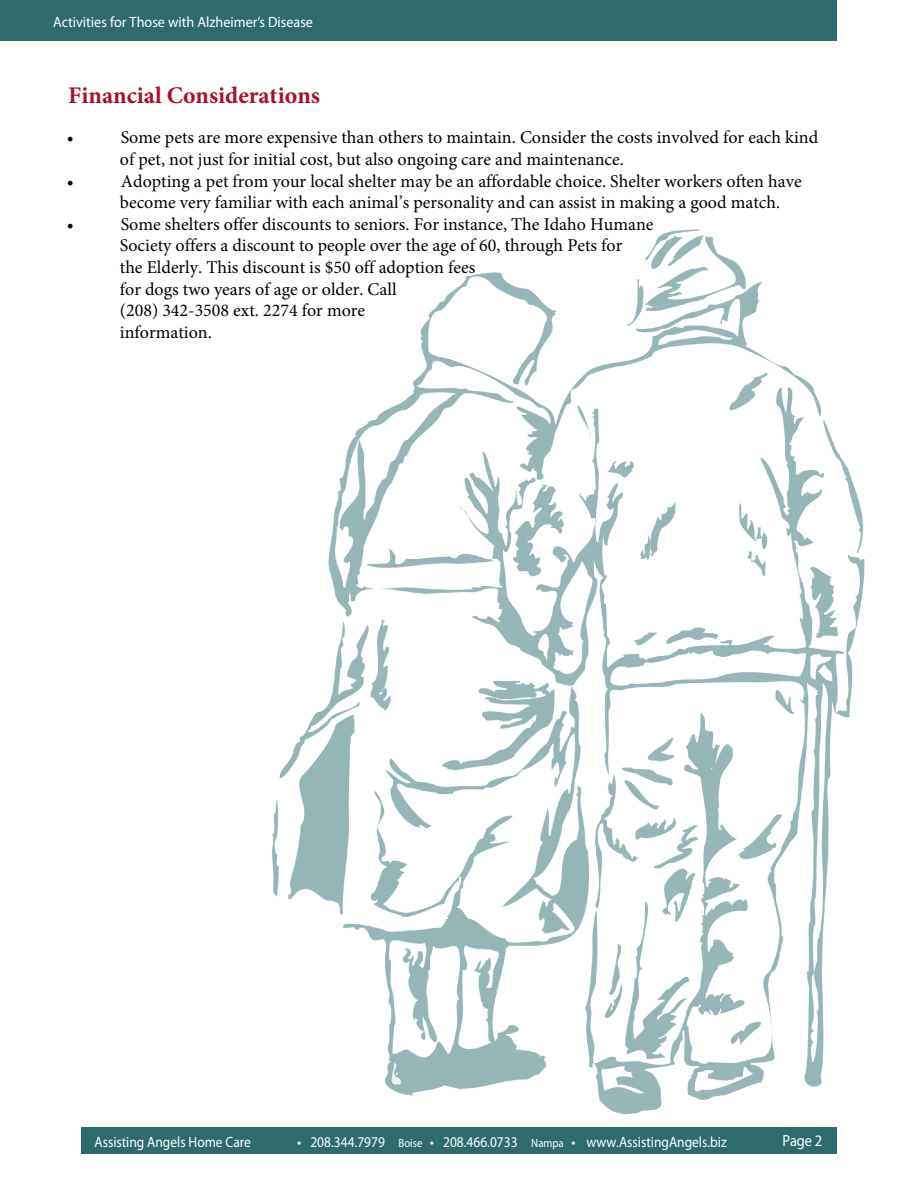
<style>
.page{position:relative;width:918px;height:1188px;background:#fff}
.page>*{position:absolute;margin:0;border:0;box-sizing:border-box;transform-origin:0 0}
.t1{font:700 23.85px "Minion Pro";color:#a7102a}
.t2{font:18px/21.6px "Minion Pro";color:#000}
.t3{font:300 16.05px "Frutiger";color:#fff;scale:.9 1}
.t4{font:700 15px "Frutiger";color:#fff}
.t5{font:900 15px "Frutiger";color:#fff;scale:.95 1}
.t6{font:900 15px "Frutiger";color:#fff;scale:.9 1}
.s1{font-weight:300;font-size:12px}
</style>
<div class="page">
<div style="left:0;top:0;width:837px;height:40px;background:#2d6b6d"></div>
<div style="left:81px;top:1127px;width:756px;height:27px;background:#2d6b6d"></div>
<img style="left:272px;top:229px;width:593px;height:886px">
<p class="t5" style="left:53px;top:13px;width:275px">Activities for Those with Alzheimer’s Disease</p>
<h1 class="t1" style="left:68px;top:78px;width:253px">Financial Considerations</h1>
<p class="t2" style="left:67px;top:127px;width:9px">•</p>
<p class="t2" style="left:120px;top:127px;width:700px">Some pets are more expensive than others to maintain. Consider the costs involved for each kind of pet, not just for initial cost, but also ongoing care and maintenance.</p>
<p class="t2" style="left:67px;top:170px;width:9px">•</p>
<p class="t2" style="left:120px;top:170px;width:683px">Adopting a pet from your local shelter may be an affordable choice. Shelter workers often have become very familiar with each animal’s personality and can assist in making a good match.</p>
<p class="t2" style="left:67px;top:213px;width:9px">•</p>
<p class="t2" style="left:120px;top:213px;width:535px">Some shelters offer discounts to seniors. For instance, The Idaho Humane Society offers a discount to people over the age of 60, through Pets for<br>the Elderly. This discount is $50 off adoption fees<br>for dogs two years of age or older. Call<br>(208) 342-3508 ext. 2274 for more<br>information.</p>
<p class="t6" style="left:94px;top:1132px;width:175px">Assisting Angels Home Care</p>
<p class="t4" style="left:297px;top:1132px;width:431px">• 208.344.7979 <span class="s1">Boise</span> • 208.466.0733 <span class="s1">Nampa</span> • www.AssistingAngels.biz</p>
<p class="t3" style="left:782px;top:1131px;width:46px">Page 2</p>
</div>
